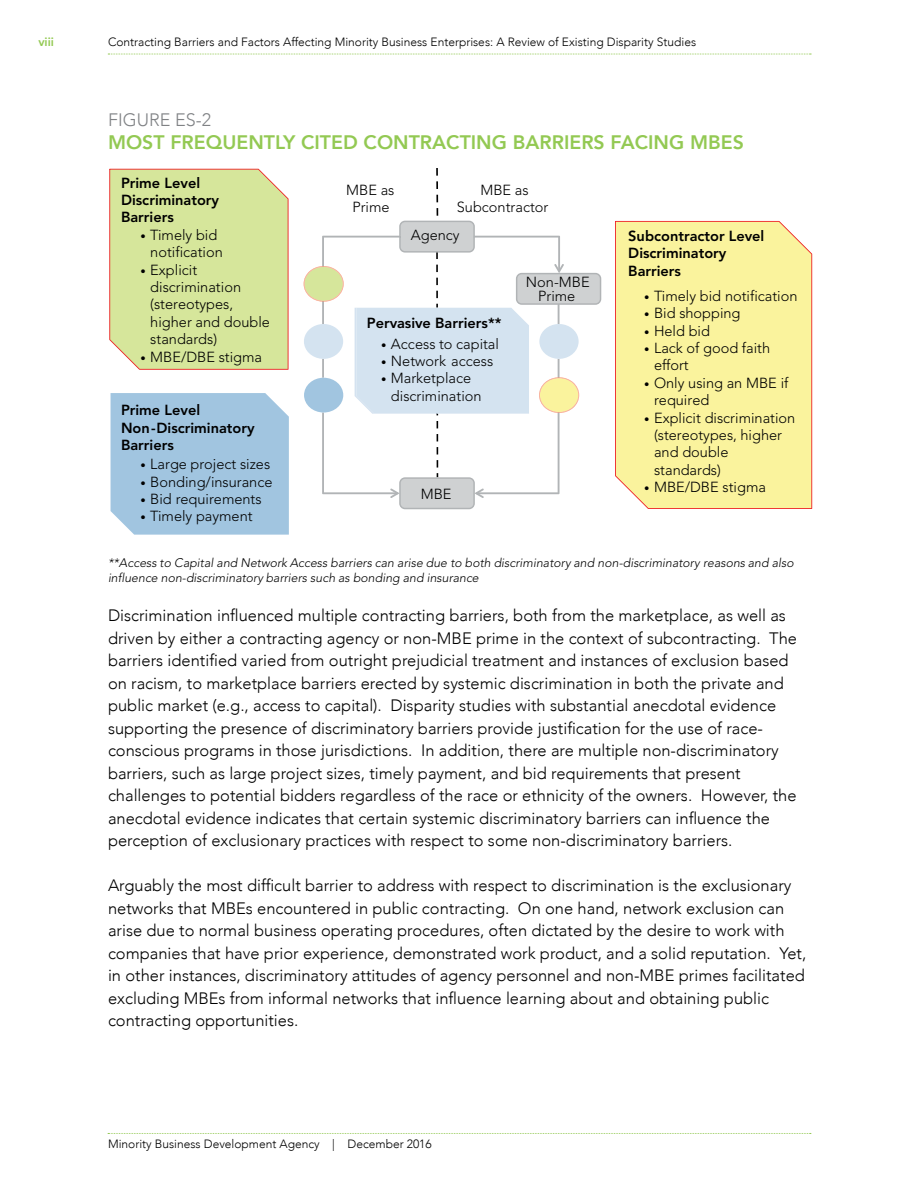
<style>
.page{position:relative;width:918px;height:1188px;background:#fff}
.page>*{position:absolute;margin:0;border:0;box-sizing:border-box;transform-origin:0 0}
.t1{font:800 19.5px "Avenir";color:#93c953}
.t2{font:300 18px "Avenir";color:#808285}
.t3{font:300 16.5px/22.5px "Avenir";color:#000}
.t4{font:300 14.55px/17.4px "Avenir";color:#000}
.t5{font:800 14.55px/17.4px "Avenir";color:#000}
.t6{font:italic 300 12.3px/14.9px "Avenir";color:#000}
.t7{font:300 12px "Avenir";color:#000}
.t8{font:800 12px "Avenir";color:#93c953}
.s1{font-size:10.65px}
</style>
<div class="page">
<svg style="left:108px;top:1133px;width:703px;height:1px"></svg>
<svg style="left:108px;top:54px;width:703px;height:1px"></svg>
<svg style="left:436px;top:168px;width:2px;height:21px"></svg>
<svg style="left:436px;top:195px;width:2px;height:7px"></svg>
<svg style="left:109px;top:169px;width:180px;height:201px;background:#d8df9a"></svg>
<div style="left:615px;top:221px;width:197px;height:288px;background:#faf39d"></div>
<div style="left:111px;top:393px;width:178px;height:142px;background:#a1c5e0"></div>
<svg style="left:304px;top:208px;width:297px;height:301px"></svg>
<p class="t8" style="left:38px;top:31px;width:17px">viii</p>
<p class="t7" style="left:108px;top:35px;width:590px">Contracting Barriers and Factors Affecting Minority Business Enterprises: A Review of Existing Disparity Studies</p>
<p class="t2" style="left:108px;top:109px;width:105px">FIGURE ES-2</p>
<p class="t1" style="left:108px;top:124px;width:637px">MOST FREQUENTLY CITED CONTRACTING BARRIERS FACING MBES</p>
<p class="t5" style="left:121px;top:173px;width:100px">Prime Level<br>Discriminatory<br>Barriers</p>
<p class="t4" style="left:150px;top:226px;width:74px;text-indent:-10px"><span class="s1">•</span> Timely bid notification</p>
<p class="t4" style="left:150px;top:261px;width:121px;text-indent:-10px"><span class="s1">•</span> Explicit discrimination (stereotypes, higher and double standards)</p>
<p class="t4" style="left:140px;top:348px;width:123px"><span class="s1">•</span> MBE/DBE stigma</p>
<p class="t5" style="left:121px;top:400px;width:135px">Prime Level<br>Non-Discriminatory<br>Barriers</p>
<p class="t4" style="left:140px;top:455px;width:131px"><span class="s1">•</span> Large project sizes</p>
<p class="t4" style="left:140px;top:473px;width:134px"><span class="s1">•</span> Bonding/insurance</p>
<p class="t4" style="left:140px;top:490px;width:123px"><span class="s1">•</span> Bid requirements</p>
<p class="t4" style="left:140px;top:508px;width:114px"><span class="s1">•</span> Timely payment</p>
<p class="t4" style="left:346px;top:181px;width:50px;text-align:center">MBE as<br>Prime</p>
<p class="t4" style="left:457px;top:181px;width:93px;text-align:center">MBE as<br>Subcontractor</p>
<p class="t4" style="left:411px;top:227px;width:50px">Agency</p>
<p class="t5" style="left:367px;top:313px;width:136px">Pervasive Barriers**</p>
<p class="t4" style="left:381px;top:335px;width:120px"><span class="s1">•</span> Access to capital</p>
<p class="t4" style="left:381px;top:352px;width:114px"><span class="s1">•</span> Network access</p>
<p class="t4" style="left:391px;top:370px;width:92px;text-indent:-10px"><span class="s1">•</span> Marketplace discrimination</p>
<p class="t4" style="left:526px;top:275px;width:65px;line-height:13.8px;text-align:center">Non-MBE<br>Prime</p>
<p class="t4" style="left:421px;top:485px;width:32px">MBE</p>
<p class="t5" style="left:628px;top:226px;width:138px">Subcontractor Level<br>Discriminatory<br>Barriers</p>
<p class="t4" style="left:644px;top:287px;width:155px"><span class="s1">•</span> Timely bid notification</p>
<p class="t4" style="left:644px;top:304px;width:98px"><span class="s1">•</span> Bid shopping</p>
<p class="t4" style="left:644px;top:322px;width:67px"><span class="s1">•</span> Held bid</p>
<p class="t4" style="left:654px;top:339px;width:118px;text-indent:-10px"><span class="s1">•</span> Lack of good faith effort</p>
<p class="t4" style="left:654px;top:374px;width:136px;text-indent:-10px"><span class="s1">•</span> Only using an MBE if required</p>
<p class="t4" style="left:654px;top:409px;width:143px;text-indent:-10px"><span class="s1">•</span> Explicit discrimination (stereotypes, higher and double standards)</p>
<p class="t4" style="left:644px;top:478px;width:123px"><span class="s1">•</span> MBE/DBE stigma</p>
<p class="t6" style="left:108px;top:555px;width:687px">**Access to Capital and Network Access barriers can arise due to both discriminatory and non-discriminatory reasons and also influence non-discriminatory barriers such as bonding and insurance</p>
<p class="t3" style="left:108px;top:604px;width:691px">Discrimination influenced multiple contracting barriers, both from the marketplace, as well as driven by either a contracting agency or non-MBE prime in the context of subcontracting. The barriers identified varied from outright prejudicial treatment and instances of exclusion based on racism, to marketplace barriers erected by systemic discrimination in both the private and public market (e.g., access to capital). Disparity studies with substantial anecdotal evidence supporting the presence of discriminatory barriers provide justification for the use of race&shy;conscious programs in those jurisdictions. In addition, there are multiple non-discriminatory barriers, such as large project sizes, timely payment, and bid requirements that present challenges to potential bidders regardless of the race or ethnicity of the owners. However, the anecdotal evidence indicates that certain systemic discriminatory barriers can influence the perception of exclusionary practices with respect to some non-discriminatory barriers.</p>
<p class="t3" style="left:108px;top:874px;width:700px">Arguably the most difficult barrier to address with respect to discrimination is the exclusionary networks that MBEs encountered in public contracting. On one hand, network exclusion can arise due to normal business operating procedures, often dictated by the desire to work with companies that have prior experience, demonstrated work product, and a solid reputation. Yet, in other instances, discriminatory attitudes of agency personnel and non-MBE primes facilitated excluding MBEs from informal networks that influence learning about and obtaining public contracting opportunities.</p>
<p class="t7" style="left:108px;top:1136px;width:325px">Minority Business Development Agency | December 2016</p>
</div>
